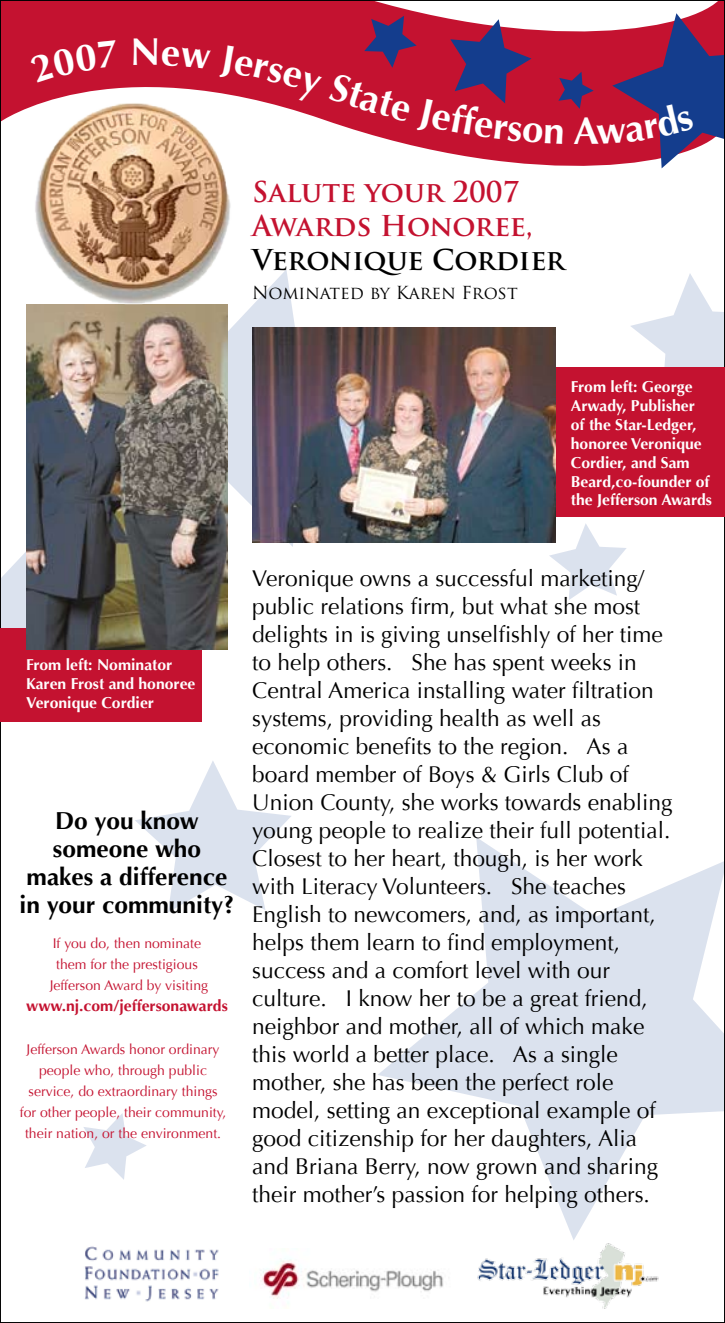
<style>
.page{position:relative;width:725px;height:1323px;background:#fff}
.page>*{position:absolute;margin:0;border:0;box-sizing:border-box;transform-origin:0 0}
.t1{font:700 38.5px "Optima";color:#fff}
.t2{font:700 28px/33.6px "Trajan Pro";color:#c41230}
.t3{font:700 28px "Trajan Pro";letter-spacing:-.01em;color:#000}
.t4{font:700 24.5px/28px "Optima";color:#000;text-align:center}
.t5{font:22.75px/28px "Optima";color:#000}
.t6{font:17.5px "Trajan Pro";color:#000}
.t7{font:700 15.75px/18.9px "Optima";color:#fff}
.t8{font:700 15.75px "Optima";color:#c41230}
.t9{font:14px/21px "Optima";color:#c41230;text-align:center}
</style>
<div class="page">
<svg style="left:378px;top:837px;width:344px;height:387px"></svg>
<svg style="left:2px;top:552px;width:24px;height:76px"></svg>
<svg style="left:135px;top:761px;width:156px;height:151px"></svg>
<svg style="left:83px;top:1113px;width:64px;height:67px"></svg>
<svg style="left:228px;top:270px;width:67px;height:277px;fill:#dbe2ee"></svg>
<svg style="left:631px;top:274px;width:91px;height:93px"></svg>
<svg style="left:549px;top:523px;width:77px;height:77px"></svg>
<svg style="left:2px;top:2px;width:720px;height:167px;fill:#c41230"></svg>
<div style="left:324px;top:367px;width:400px;height:149px;background:#c41230"></div>
<img style="left:252px;top:327px;width:303px;height:216px">
<div style="left:0;top:628px;width:201px;height:94px;background:#c41230"></div>
<img style="left:26px;top:304px;width:201px;height:345px">
<img style="left:32px;top:101px;width:203px;height:210px">
<img style="left:262px;top:1259px;width:182px;height:40px">
<img style="left:84px;top:1246px;width:135px;height:56px">
<img style="left:477px;top:1224px;width:182px;height:85px">
<div style="left:30px;top:41px;width:88px;height:42px;background:#c41230"></div>
<svg style="left:162px;top:46px;width:49px;height:23px"></svg>
<svg style="left:219px;top:13px;width:505px;height:155px"></svg>
<h1 class="t1" style="left:130px;top:30px;width:32px">N</h1>
<p class="t2" style="left:252px;top:176px;width:282px">Salute your 2007<br>Awards Honoree,</p>
<p class="t3" style="left:252px;top:242px;width:314px">Veronique Cordier</p>
<p class="t6" style="left:252px;top:282px;width:267px">Nominated by Karen Frost</p>
<p class="t7" style="left:570px;top:377px;width:143px">From left: George<br>Arwady, Publisher of the Star-Ledger, honoree Veronique<br>Cordier, and Sam<br>Beard,co-founder of the Jefferson Awards</p>
<p class="t7" style="left:26px;top:656px;width:171px">From left: Nominator<br>Karen Frost and honoree<br>Veronique Cordier</p>
<p class="t4" style="left:20px;top:807px;width:216px">Do you know someone who makes a difference in your community?</p>
<p class="t9" style="left:50px;top:933px;width:160px">If you do, then nominate them for the prestigious<br>Jefferson Award by visiting</p>
<p class="t8" style="left:26px;top:997px;width:203px">www.nj.com/jeffersonawards</p>
<p class="t9" style="left:20px;top:1039px;width:208px">Jefferson Awards honor ordinary people who, through public service, do extraordinary things for other people, their community, their nation, or the environment.</p>
<p class="t5" style="left:252px;top:565px;width:421px">Veronique owns a successful marketing/ public relations firm, but what she most delights in is giving unselfishly of her time to help others. She has spent weeks in Central America installing water filtration systems, providing health as well as economic benefits to the region. As a board member of Boys &amp; Girls Club of Union County, she works towards enabling young people to realize their full potential.<br>Closest to her heart, though, is her work with Literacy Volunteers. She teaches English to newcomers, and, as important, helps them learn to find employment, success and a comfort level with our culture. I know her to be a great friend, neighbor and mother, all of which make this world a better place. As a single mother, she has been the perfect role model, setting an exceptional example of good citizenship for her daughters, Alia and Briana Berry, now grown and sharing their mother’s passion for helping others.</p>
</div>
